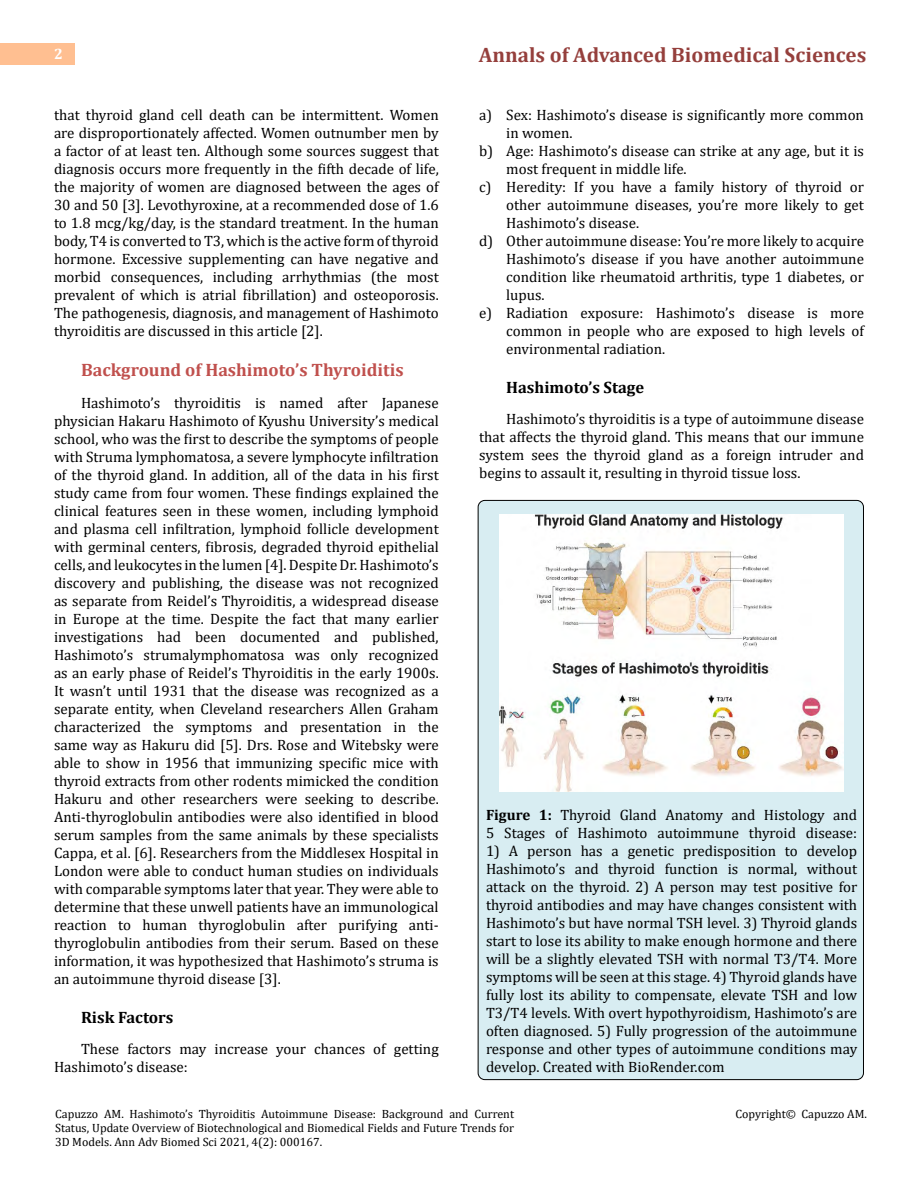
<style>
.page{position:relative;width:918px;height:1188px;background:#fff}
.page>*{position:absolute;margin:0;border:0;box-sizing:border-box;transform-origin:0 0}
.t1{font:700 21px "Cambria";color:#953f3c}
.t2{font:700 18px "Cambria";color:#c0504d}
.t3{font:700 16.5px "Cambria";color:#000}
.t4{font:15px/18px "Cambria";color:#000;text-align:justify}
.t5{font:700 15px "Cambria";color:#fff}
.t6{font:12px/14.4px "Cambria";color:#000;text-align:justify}
.s1{font-weight:700}
</style>
<div class="page">
<div style="left:0;top:43px;width:75px;height:21px;background:#ffbf91"></div>
<div style="left:478px;top:500px;width:385px;height:580px;background:#d8edf2;border-radius:7px"></div>
<img style="left:500px;top:514px;width:343px;height:278px">
<p class="t5" style="left:54px;top:44px;width:10px">2</p>
<h1 class="t1" style="left:479px;top:40px;width:389px">Annals of Advanced Biomedical Sciences</h1>
<p class="t4" style="left:54px;top:105px;width:386px">that thyroid gland cell death can be intermittent. Women are disproportionately affected. Women outnumber men by a factor of at least ten. Although some sources suggest that diagnosis occurs more frequently in the fifth decade of life, the majority of women are diagnosed between the ages of 30 and 50 [3]. Levothyroxine, at a recommended dose of 1.6 to 1.8 mcg/kg/day, is the standard treatment. In the human body, T4 is converted to T3, which is the active form of thyroid hormone. Excessive supplementing can have negative and morbid consequences, including arrhythmias (the most prevalent of which is atrial fibrillation) and osteoporosis.<br>The pathogenesis, diagnosis, and management of Hashimoto thyroiditis are discussed in this article [2].</p>
<p class="t2" style="left:81px;top:357px;width:324px">Background of Hashimoto’s Thyroiditis</p>
<p class="t4" style="left:54px;top:393px;width:386px;text-indent:27px">Hashimoto’s thyroiditis is named after Japanese physician Hakaru Hashimoto of Kyushu University’s medical school, who was the first to describe the symptoms of people with Struma lymphomatosa, a severe lymphocyte infiltration of the thyroid gland. In addition, all of the data in his first study came from four women. These findings explained the clinical features seen in these women, including lymphoid and plasma cell infiltration, lymphoid follicle development with germinal centers, fibrosis, degraded thyroid epithelial cells, and leukocytes in the lumen [4]. Despite Dr. Hashimoto’s discovery and publishing, the disease was not recognized as separate from Reidel’s Thyroiditis, a widespread disease in Europe at the time. Despite the fact that many earlier investigations had been documented and published, Hashimoto’s strumalymphomatosa was only recognized as an early phase of Reidel’s Thyroiditis in the early 1900s.<br>It wasn’t until 1931 that the disease was recognized as a separate entity, when Cleveland researchers Allen Graham characterized the symptoms and presentation in the same way as Hakuru did [5]. Drs. Rose and Witebsky were able to show in 1956 that immunizing specific mice with thyroid extracts from other rodents mimicked the condition Hakuru and other researchers were seeking to describe.<br>Anti-thyroglobulin antibodies were also identified in blood serum samples from the same animals by these specialists Cappa, et al. [6]. Researchers from the Middlesex Hospital in London were able to conduct human studies on individuals with comparable symptoms later that year. They were able to determine that these unwell patients have an immunological reaction to human thyroglobulin after purifying anti&shy;thyroglobulin antibodies from their serum. Based on these information, it was hypothesized that Hashimoto’s struma is an autoimmune thyroid disease [3].</p>
<p class="t3" style="left:81px;top:1005px;width:94px">Risk Factors</p>
<p class="t4" style="left:54px;top:1040px;width:386px;text-indent:27px">These factors may increase your chances of getting<br>Hashimoto’s disease:</p>
<p class="t4" style="left:479px;top:105px;width:386px">a) Sex: Hashimoto’s disease is significantly more common</p>
<p class="t4" style="left:506px;top:123px;width:68px">in women.</p>
<p class="t4" style="left:479px;top:141px;width:386px">b) Age: Hashimoto’s disease can strike at any age, but it is</p>
<p class="t4" style="left:506px;top:159px;width:182px">most frequent in middle life.</p>
<p class="t4" style="left:479px;top:177px;width:386px">c) Heredity: If you have a family history of thyroid or</p>
<p class="t4" style="left:506px;top:195px;width:359px">other autoimmune diseases, you’re more likely to get</p>
<p class="t4" style="left:506px;top:213px;width:134px">Hashimoto’s disease.</p>
<p class="t4" style="left:479px;top:231px;width:386px">d) Other autoimmune disease: You’re more likely to acquire</p>
<p class="t4" style="left:506px;top:249px;width:359px">Hashimoto’s disease if you have another autoimmune</p>
<p class="t4" style="left:506px;top:267px;width:359px">condition like rheumatoid arthritis, type 1 diabetes, or</p>
<p class="t4" style="left:506px;top:285px;width:40px">lupus.</p>
<p class="t4" style="left:479px;top:303px;width:386px">e) Radiation exposure: Hashimoto’s disease is more</p>
<p class="t4" style="left:506px;top:321px;width:359px">common in people who are exposed to high levels of</p>
<p class="t4" style="left:506px;top:339px;width:161px">environmental radiation.</p>
<p class="t3" style="left:506px;top:375px;width:140px">Hashimoto’s Stage</p>
<p class="t4" style="left:479px;top:410px;width:386px;text-indent:27px">Hashimoto’s thyroiditis is a type of autoimmune disease that affects the thyroid gland. This means that our immune system sees the thyroid gland as a foreign intruder and begins to assault it, resulting in thyroid tissue loss.</p>
<p class="t4" style="left:486px;top:806px;width:373px"><span class="s1">Figure 1:</span> Thyroid Gland Anatomy and Histology and<br>5 Stages of Hashimoto autoimmune thyroid disease:</p>
<p class="t4" style="left:486px;top:842px;width:373px">1) A person has a genetic predisposition to develop Hashimoto’s and thyroid function is normal, without attack on the thyroid. 2) A person may test positive for thyroid antibodies and may have changes consistent with Hashimoto’s but have normal TSH level. 3) Thyroid glands start to lose its ability to make enough hormone and there will be a slightly elevated TSH with normal T3/T4. More symptoms will be seen at this stage. 4) Thyroid glands have fully lost its ability to compensate, elevate TSH and low T3/T4 levels. With overt hypothyroidism, Hashimoto’s are often diagnosed. 5) Fully progression of the autoimmune response and other types of autoimmune conditions may develop. Created with BioRender.com</p>
<p class="t6" style="left:55px;top:1106px;width:461px">Capuzzo AM. Hashimoto’s Thyroiditis Autoimmune Disease: Background and Current Status, Update Overview of Biotechnological and Biomedical Fields and Future Trends for 3D Models. Ann Adv Biomed Sci 2021, 4(2): 000167.</p>
<p class="t6" style="left:735px;top:1106px;width:133px">Copyright© Capuzzo AM.</p>
</div>
